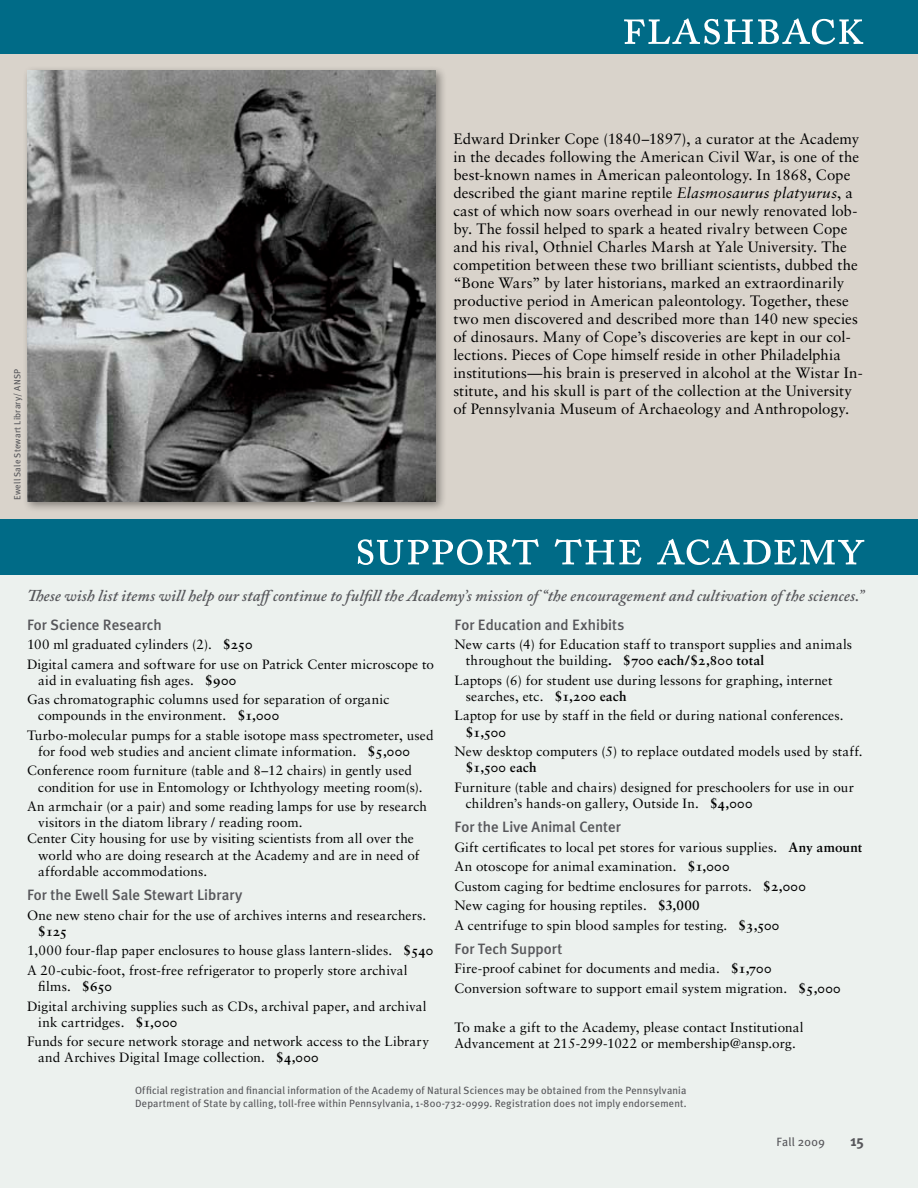
<style>
.page{position:relative;width:918px;height:1188px;background:#fff}
.page>*{position:absolute;margin:0;border:0;box-sizing:border-box;transform-origin:0 0}
.t1{font:54px "Adobe Caslon Pro";letter-spacing:-.01em;color:#fff}
.t2{font:italic 600 16.5px "Adobe Caslon Pro";color:#57575b}
.t3{font:15px/18px "Sabon";letter-spacing:.005em;color:#000}
.t4{font:500 15px "Meta Plus";color:#57575b}
.t5{font:700 15px "Meta Plus";color:#57575b}
.t6{font:13.5px/19.5px "Sabon";letter-spacing:.01em;color:#000}
.t7{font:13.5px "Sabon Bold Os F";letter-spacing:.005em;color:#000}
.t8{font:12px "Meta Plus";letter-spacing:.02em;color:#57575b}
.t9{font:10.5px/12.6px "Meta Plus";letter-spacing:.02em;color:#57575b}
.t10{font:9px "Meta Plus";letter-spacing:.02em;color:#57575b}
.s1{font-style:italic}
.s2{font-family:"Sabon Bold Os F"}
.s3{font-weight:700}
</style>
<div class="page">
<div style="left:0;top:540px;width:918px;height:648px;background:#ecf1ee"></div>
<div style="left:0;top:54px;width:918px;height:489px;background:#d9d3cb"></div>
<div style="left:0;top:0;width:918px;height:54px;background:#006b87"></div>
<div style="left:0;top:520px;width:918px;height:55px;background:#006b87"></div>
<div style="left:22px;top:66px;width:425px;height:447px;background:#000;opacity:.4"></div>
<img style="left:27px;top:71px;width:408px;height:431px">
<p class="t10" style="left:12px;top:500px;width:132px;rotate:-90deg">Ewell Sale Stewart Library/ ANSP</p>
<h1 class="t1" style="left:621px;top:-6px;width:244px">flashback</h1>
<p class="t3" style="left:453px;top:130px;width:411px">Edward Drinker Cope (1840–1897), a curator at the Academy in the decades following the American Civil War, is one of the best-known names in American paleontology. In 1868, Cope described the giant marine reptile <span class="s1">Elasmosaurus platyurus</span>, a cast of which now soars overhead in our newly renovated lob&shy;by. The fossil helped to spark a heated rivalry between Cope and his rival, Othniel Charles Marsh at Yale University. The competition between these two brilliant scientists, dubbed the “Bone Wars” by later historians, marked an extraordinarily productive period in American paleontology. Together, these two men discovered and described more than 140 new species of dinosaurs. Many of Cope’s discoveries are kept in our col&shy;lections. Pieces of Cope himself reside in other Philadelphia institutions—his brain is preserved in alcohol at the Wistar In&shy;stitute, and his skull is part of the collection at the University of Pennsylvania Museum of Archaeology and Anthropology.</p>
<h1 class="t1" style="left:354px;top:514px;width:511px">support the academy</h1>
<p class="t2" style="left:27px;top:586px;width:839px">These wish list items will help our staffcontinue to fulfill the Academy’s mission of “the encouragement and cultivation of the sciences.”</p>
<p class="t4" style="left:27px;top:616px;width:136px">For Science Research</p>
<p class="t6" style="left:27px;top:634px;width:408px">100 ml graduated cylinders (2). <span class="s2">$250<br></span>Digital camera and software for use on Patrick Center microscope to</p>
<p class="t6" style="left:27px;top:670px;width:364px;text-indent:11px">aid in evaluating fish ages. <span class="s2">$900<br></span>Gas chromatographic columns used for separation of organic</p>
<p class="t6" style="left:27px;top:706px;width:408px;text-indent:11px">compounds in the environment. <span class="s2">$1,000<br></span>Turbo-molecular pumps for a stable isotope mass spectrometer, used</p>
<p class="t6" style="left:27px;top:741px;width:387px;text-align:right">for food web studies and ancient climate information. <span class="s2">$5,000<br></span>Conference room furniture (table and 8–12 chairs) in gently used</p>
<p class="t6" style="left:27px;top:777px;width:402px;text-align:center">condition for use in Entomology or Ichthyology meeting room(s).<br>An armchair (or a pair) and some reading lamps for use by research</p>
<p class="t6" style="left:38px;top:813px;width:266px">visitors in the diatom library / reading room.</p>
<p class="t6" style="left:27px;top:829px;width:388px">Center City housing for use by visiting scientists from all over the</p>
<p class="t6" style="left:38px;top:845px;width:383px">world who are doing research at the Academy and are in need of</p>
<p class="t6" style="left:38px;top:861px;width:171px">affordable accommodations.</p>
<p class="t4" style="left:27px;top:886px;width:217px">For the Ewell Sale Stewart Library</p>
<p class="t6" style="left:27px;top:905px;width:401px">One new steno chair for the use of archives interns and researchers.</p>
<p class="t7" style="left:38px;top:923px;width:31px">$125</p>
<p class="t6" style="left:27px;top:941px;width:408px">1,000 four-flap paper enclosures to house glass lantern-slides. <span class="s2">$540<br></span>A 20-cubic-foot, frost-free refrigerator to properly store archival</p>
<p class="t6" style="left:27px;top:976px;width:401px;text-indent:11px">films. <span class="s2">$650<br></span>Digital archiving supplies such as CDs, archival paper, and archival</p>
<p class="t6" style="left:27px;top:1012px;width:404px;text-indent:11px">ink cartridges. <span class="s2">$1,000<br></span>Funds for secure network storage and network access to the Library</p>
<p class="t6" style="left:38px;top:1048px;width:282px">and Archives Digital Image collection. <span class="s2">$4,000</span></p>
<p class="t4" style="left:454px;top:616px;width:172px">For Education and Exhibits</p>
<p class="t6" style="left:466px;top:636px;width:388px;line-height:16.2px;text-indent:-11px">New carts (4) for Education staff to transport supplies and animals throughout the building<span class="s3">.</span> <span class="s2">$700 each/$2,800 total</span></p>
<p class="t6" style="left:466px;top:672px;width:368px;line-height:16.2px;text-indent:-11px">Laptops (6) for student use during lessons for graphing, internet searches, etc. <span class="s2">$1,200 each</span></p>
<p class="t6" style="left:454px;top:706px;width:391px">Laptop for use by staff in the field or during national conferences.</p>
<p class="t7" style="left:466px;top:723px;width:42px">$1,500</p>
<p class="t6" style="left:454px;top:741px;width:410px">New desktop computers (5) to replace outdated models used by staff.</p>
<p class="t7" style="left:466px;top:759px;width:72px">$1,500 each</p>
<p class="t6" style="left:466px;top:779px;width:390px;line-height:16.2px;text-indent:-11px">Furniture (table and chairs) designed for preschoolers for use in our children’s hands-on gallery, Outside In. <span class="s2">$4,000</span></p>
<p class="t4" style="left:454px;top:818px;width:168px">For the Live Animal Center</p>
<p class="t6" style="left:454px;top:837px;width:409px">Gift certificates to local pet stores for various supplies. <span class="s2">Any amount </span>An otoscope for animal examination. <span class="s2">$1,000<br></span>Custom caging for bedtime enclosures for parrots. <span class="s2">$2,000<br></span>New caging for housing reptiles. <span class="s3">$3,000<br></span>A centrifuge to spin blood samples for testing. <span class="s2">$3,500</span></p>
<p class="t4" style="left:454px;top:940px;width:110px">For Tech Support</p>
<p class="t6" style="left:454px;top:959px;width:388px">Fire-proof cabinet for documents and media. <span class="s2">$1,700<br></span>Conversion software to support email system migration. <span class="s2">$5,000</span></p>
<p class="t6" style="left:454px;top:1019px;width:351px;line-height:16.2px">To make a gift to the Academy, please contact Institutional<br>Advancement at 215-299-1022 or membership@ansp.org.</p>
<p class="t9" style="left:135px;top:1084px;width:553px">Official registration and financial information of the Academy of Natural Sciences may be obtained from the Pennsylvania<br>Department of State by calling, toll-free within Pennsylvania, 1-800-732-0999. Registration does not imply endorsement.</p>
<p class="t8" style="left:777px;top:1135px;width:50px">Fall 2009</p>
<p class="t5" style="left:850px;top:1132px;width:15px">15</p>
</div>
